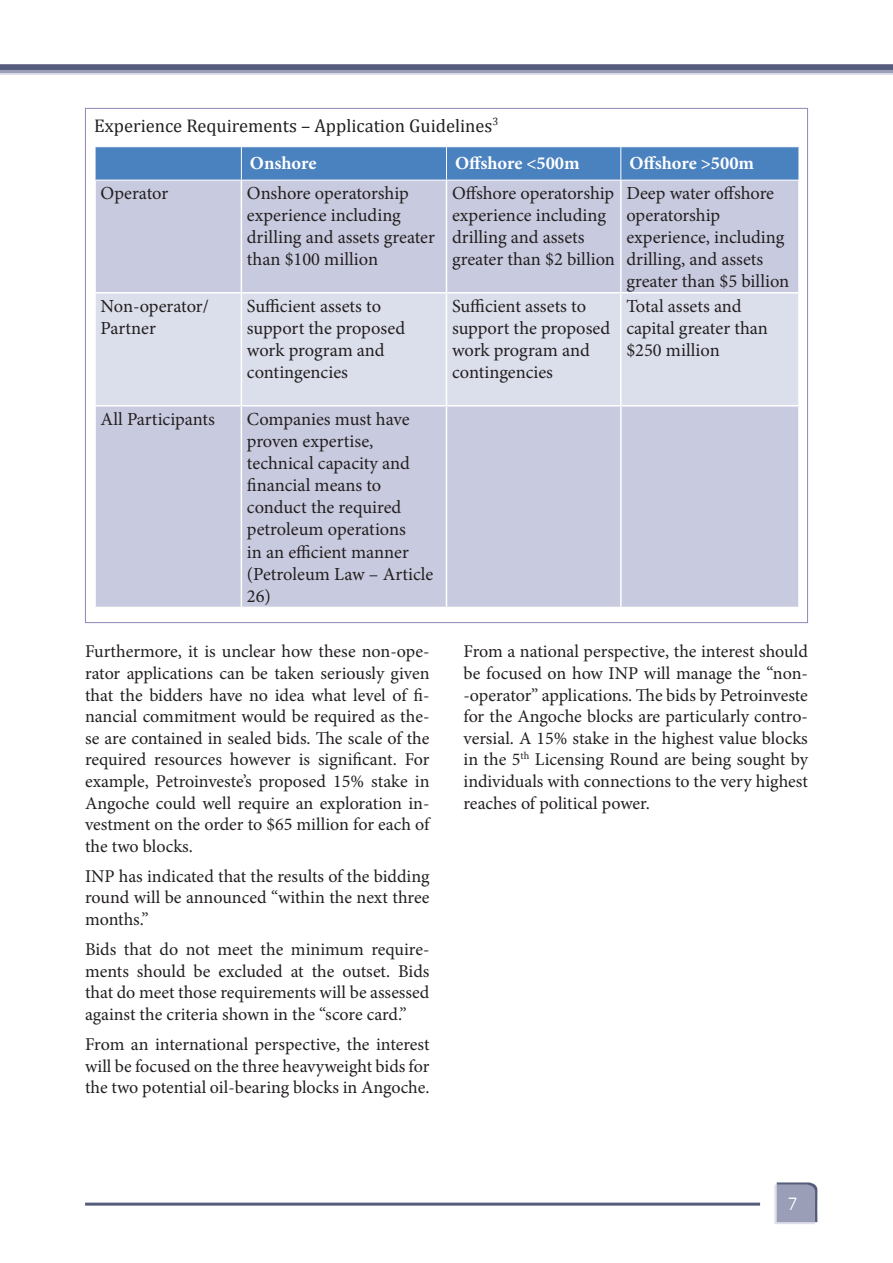
<style>
.page{position:relative;width:893px;height:1263px;background:#fff}
.page>*{position:absolute;margin:0;border:0;box-sizing:border-box;transform-origin:0 0}
.t1{font:18.45px/22.2px "Minion Pro";color:#231f20}
.t2{font:18.45px "Cambria";color:#231f20}
.t3{font:700 18.45px "Minion Pro";color:#fff}
.Corpo{font:18px/21.6px "Minion Pro";color:#231f20;text-align:justify}
.t4{font:16.5px "News Gothic";color:#fff}
</style>
<div class="page">
<hr style="left:85px;top:1202px;width:675px;height:3px;background:#565c7c">
<div style="left:0;top:64px;width:893px;height:9px;background:#565c7c"></div>
<svg style="left:0;top:70px;width:893px;height:4px;background:#a9acc3"></svg>
<svg style="left:774px;top:1182px;width:43px;height:42px;background:#9da1b8"></svg>
<div style="left:96px;top:147px;width:703px;height:33px;background:#4a81bf"></div>
<div style="left:96px;top:181px;width:702px;height:426px;background:#c8cadf"></div>
<div style="left:96px;top:294px;width:702px;height:111px;background:#dbdeeb"></div>
<hr style="left:241px;top:147px;width:1px;height:33px;background:#fff">
<hr style="left:446px;top:147px;width:1px;height:33px;background:#fff">
<hr style="left:620px;top:147px;width:1px;height:33px;background:#fff">
<hr style="left:241px;top:180px;width:1px;height:112px;background:#fff">
<hr style="left:446px;top:180px;width:1px;height:112px;background:#fff">
<hr style="left:620px;top:180px;width:2px;height:112px;background:#fff">
<hr style="left:94px;top:292px;width:147px;height:2px;background:#fff">
<hr style="left:241px;top:292px;width:205px;height:2px;background:#fff">
<hr style="left:241px;top:294px;width:1px;height:111px;background:#fff">
<hr style="left:446px;top:292px;width:175px;height:2px;background:#fff">
<hr style="left:446px;top:294px;width:1px;height:111px;background:#fff">
<hr style="left:621px;top:292px;width:179px;height:2px;background:#fff">
<hr style="left:620px;top:294px;width:2px;height:111px;background:#fff">
<hr style="left:94px;top:405px;width:147px;height:2px;background:#fff">
<hr style="left:241px;top:405px;width:205px;height:2px;background:#fff">
<hr style="left:241px;top:407px;width:1px;height:200px;background:#fff">
<hr style="left:446px;top:405px;width:175px;height:2px;background:#fff">
<hr style="left:446px;top:407px;width:1px;height:200px;background:#fff">
<hr style="left:621px;top:405px;width:179px;height:2px;background:#fff">
<hr style="left:620px;top:407px;width:2px;height:200px;background:#fff">
<p class="t2" style="left:94px;top:114px;width:406px">Experience Requirements – Application Guidelines<sup>3</sup></p>
<p class="t3" style="left:250px;top:150px;width:68px">Onshore</p>
<p class="t3" style="left:455px;top:150px;width:126px">Offshore &lt;500m</p>
<p class="t3" style="left:629px;top:150px;width:126px">Offshore &gt;500m</p>
<p class="t1" style="left:101px;top:182px;width:69px">Operator</p>
<p class="t1" style="left:247px;top:182px;width:190px">Onshore operatorship experience including drilling and assets greater than $100 million</p>
<p class="t1" style="left:452px;top:182px;width:164px">Offshore operatorship experience including drilling and assets greater than $2 billion</p>
<p class="t1" style="left:626px;top:182px;width:164px">Deep water offshore operatorship experience, including drilling, and assets greater than $5 billion</p>
<p class="t1" style="left:101px;top:295px;width:110px">Non-operator/<br>Partner</p>
<p class="t1" style="left:247px;top:295px;width:160px">Sufficient assets to support the proposed work program and contingencies</p>
<p class="t1" style="left:452px;top:295px;width:160px">Sufficient assets to support the proposed work program and contingencies</p>
<p class="t1" style="left:626px;top:295px;width:143px">Total assets and capital greater than $250 million</p>
<p class="t1" style="left:101px;top:408px;width:116px">All Participants</p>
<p class="t1" style="left:247px;top:408px;width:188px">Companies must have proven expertise, technical capacity and financial means to conduct the required petroleum operations<br>in an efficient manner (Petroleum Law – Article<br>26)</p>
<p class="Corpo" style="left:85px;top:641px;width:346px">Furthermore, it is unclear how these non-ope&shy;rator applications can be taken seriously given that the bidders have no idea what level of fi&shy;nancial commitment would be required as the&shy;se are contained in sealed bids. The scale of the required resources however is significant. For example, Petroinveste’s proposed 15% stake in Angoche could well require an exploration in&shy;vestment on the order to $65 million for each of the two blocks.</p>
<p class="Corpo" style="left:85px;top:865px;width:346px">INP has indicated that the results of the bidding round will be announced “within the next three months.”</p>
<p class="Corpo" style="left:85px;top:939px;width:346px">Bids that do not meet the minimum require&shy;ments should be excluded at the outset. Bids that do meet those requirements will be assessed against the criteria shown in the “score card.”</p>
<p class="Corpo" style="left:85px;top:1034px;width:346px">From an international perspective, the interest will be focused on the three heavyweight bids for the two potential oil-bearing blocks in Angoche.</p>
<p class="Corpo" style="left:463px;top:641px;width:346px">From a national perspective, the interest should be focused on how INP will manage the “non--operator” applications. The bids by Petroinveste for the Angoche blocks are particularly contro&shy;versial. A 15% stake in the highest value blocks in the 5<sup>th</sup> Licensing Round are being sought by individuals with connections to the very highest reaches of political power.</p>
<p class="t4" style="left:788px;top:1195px;width:12px">7</p>
</div>
